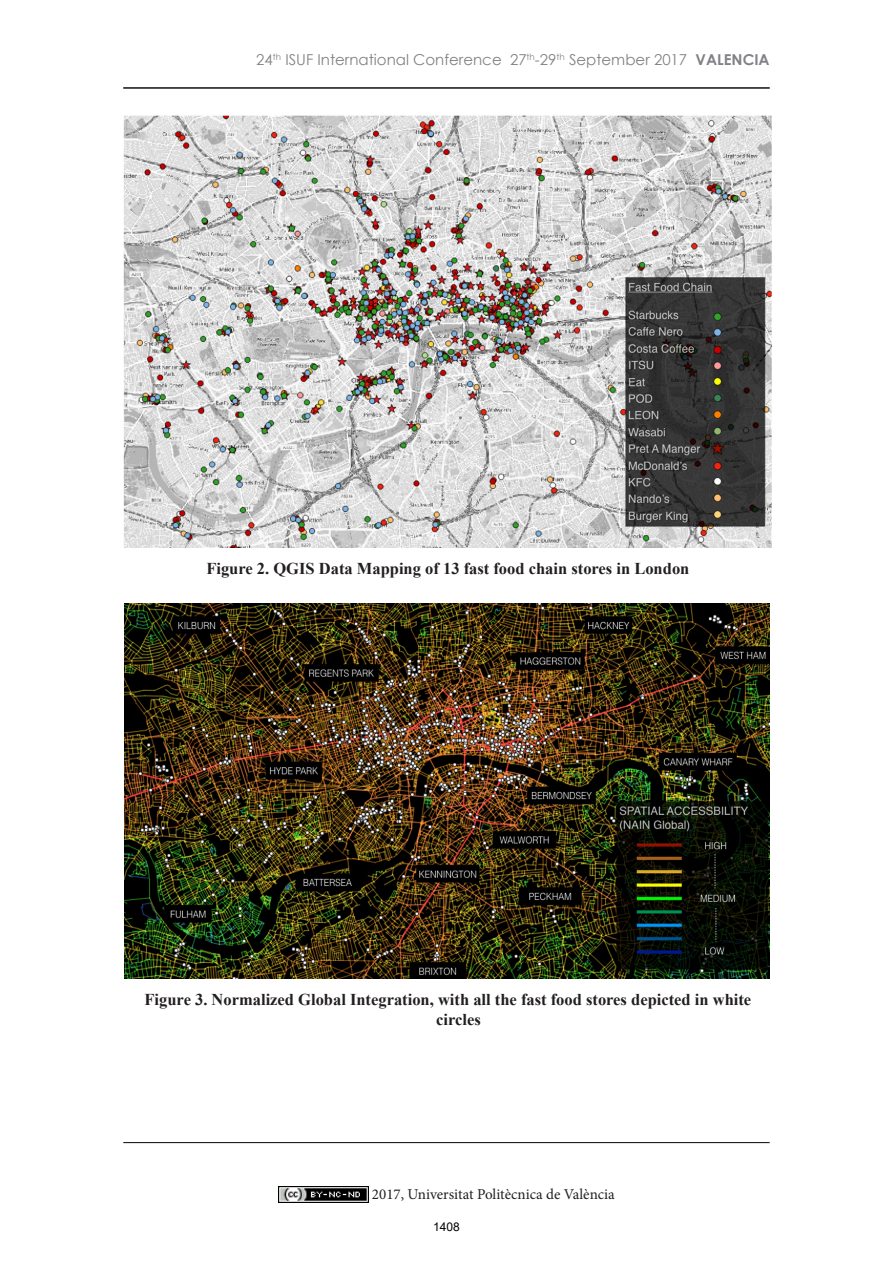
<style>
.page{position:relative;width:893px;height:1263px;background:#fff}
.page>*{position:absolute;margin:0;border:0;box-sizing:border-box;transform-origin:0 0}
.t1{font:700 16.5px/19.8px "Times New Roman";color:#231f20}
.t2{font:15px "Century Gothic";color:#808285}
.t3{font:15px "Minion Pro";color:#231f20}
.t4{font:12px "Arial";color:#000}
.s1{font-weight:700}
</style>
<div class="page">
<hr style="left:123px;top:1142px;width:647px;height:1px;background:#231f20">
<hr style="left:123px;top:87px;width:647px;height:1px;background:#231f20">
<img style="left:278px;top:1186px;width:90px;height:17px">
<img style="left:123px;top:115px;width:648px;height:432px">
<img style="left:125px;top:604px;width:645px;height:374px">
<p class="t2" style="left:256px;top:49px;width:515px">24<sup>th</sup> ISUF International Conference 27<sup>th</sup>-29<sup>th</sup> September 2017 <span class="s1">VALENCIA</span></p>
<p class="t1" style="left:206px;top:558px;width:484px">Figure 2. QGIS Data Mapping of 13 fast food chain stores in London</p>
<p class="t1" style="left:436px;top:989px;width:316px;text-indent:-292px">Figure 3. Normalized Global Integration, with all the fast food stores depicted in white circles</p>
<p class="t3" style="left:372px;top:1184px;width:244px">2017, Universitat Politècnica de València</p>
<p class="t4" style="left:433px;top:1219px;width:28px">1408</p>
</div>
